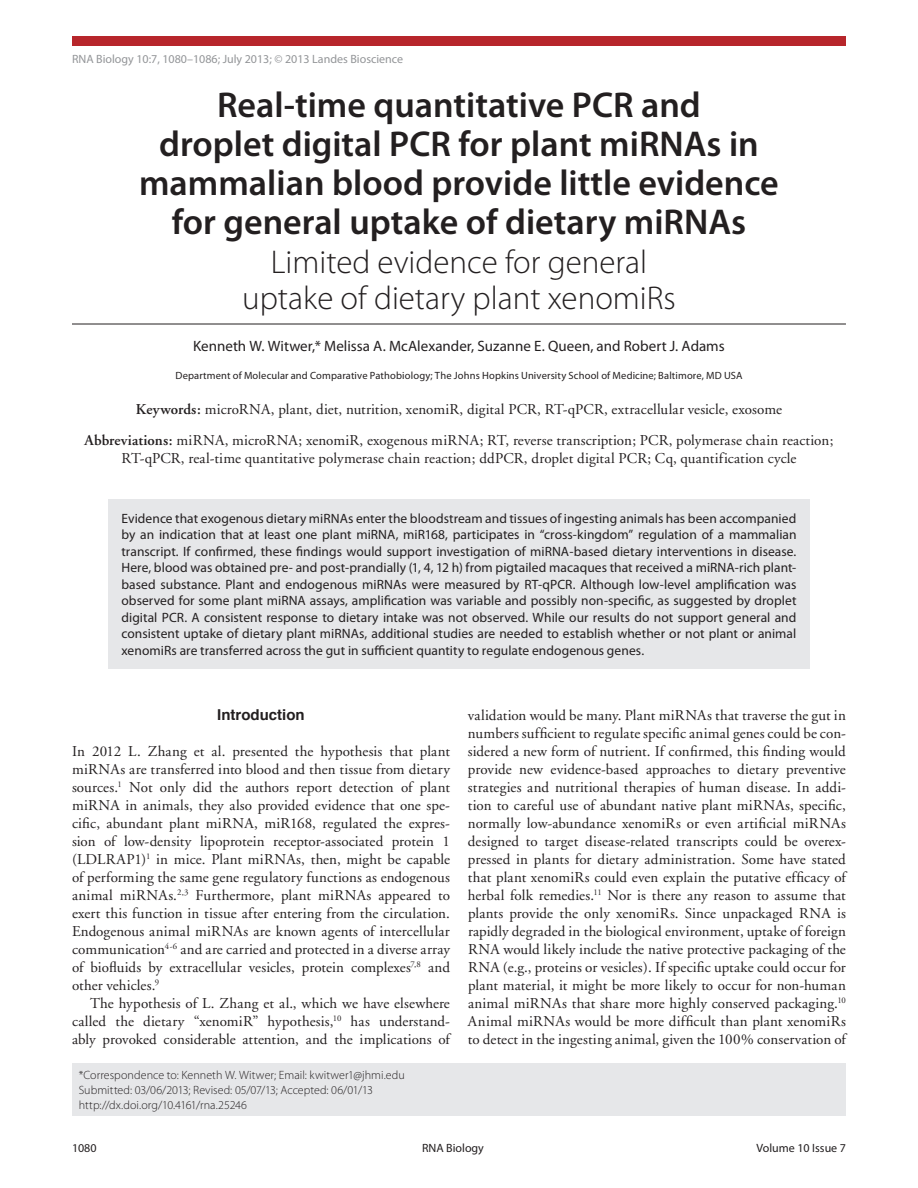
<style>
.page{position:relative;width:918px;height:1188px;background:#fff}
.page>*{position:absolute;margin:0;border:0;box-sizing:border-box;transform-origin:0 0}
.t1{font:600 36px/39px "Myriad Pro";color:#231f20;text-align:center}
.t2{font:300 33px/36px "Myriad Pro";color:#231f20;text-align:center}
.t3{font:15px/18px "Adobe Garamond";letter-spacing:.01em;color:#231f20;text-align:justify}
.t4{font:15px "Myriad Pro";color:#231f20}
.t5{font:700 15px "Helvetica";color:#231f20}
.t6{font:13.5px/16.5px "Myriad Pro";letter-spacing:.005em;color:#231f20;text-align:justify}
.t7{font:300 12px/15px "Myriad Pro";letter-spacing:.005em;color:#231f20}
.t8{font:12px "Myriad Pro";color:#939598}
.t9{font:12px "Myriad Pro";color:#231f20}
.t10{font:10.5px "Myriad Pro";letter-spacing:.015em;color:#231f20}
.s1{font-weight:600}
</style>
<div class="page">
<div style="left:72px;top:36px;width:774px;height:10px;background:#b7262b"></div>
<div style="left:72px;top:1063px;width:774px;height:53px;background:#e6e7e9"></div>
<div style="left:108px;top:499px;width:702px;height:169px;background:#e6e7e9"></div>
<hr style="left:72px;top:324px;width:774px;height:1px;background:#231f20">
<p class="t8" style="left:72px;top:52px;width:333px">RNA Biology 10:7, 1080–1086; July 2013; © 2013 Landes Bioscience</p>
<h1 class="t1" style="left:139px;top:85px;width:641px">Real-time quantitative PCR and<br>droplet digital PCR for plant miRNAs in mammalian blood provide little evidence for general uptake of dietary miRNAs</h1>
<h2 class="t2" style="left:242px;top:243px;width:435px">Limited evidence for general uptake of dietary plant xenomiRs</h2>
<p class="t4" style="left:193px;top:337px;width:533px">Kenneth W. Witwer,* Melissa A. McAlexander, Suzanne E. Queen, and Robert J. Adams</p>
<p class="t10" style="left:175px;top:370px;width:568px">Department of Molecular and Comparative Pathobiology; The Johns Hopkins University School of Medicine; Baltimore, MD USA</p>
<p class="t3" style="left:84px;top:394px;width:751px;line-height:31.5px;text-align:center"><span class="s1">Keywords:</span> microRNA, plant, diet, nutrition, xenomiR, digital PCR, RT-qPCR, extracellular vesicle, exosome<br><span class="s1">Abbreviations:</span> miRNA, microRNA; xenomiR, exogenous miRNA; RT, reverse transcription; PCR, polymerase chain reaction;</p>
<p class="t3" style="left:122px;top:450px;width:676px">RT-qPCR, real-time quantitative polymerase chain reaction; ddPCR, droplet digital PCR; Cq, quantification cycle</p>
<p class="t6" style="left:121px;top:510px;width:677px">Evidence that exogenous dietary miRNAs enter the bloodstream and tissues of ingesting animals has been accompanied by an indication that at least one plant miRNA, miR168, participates in “cross-kingdom” regulation of a mammalian transcript. If confirmed, these findings would support investigation of miRNA-based dietary interventions in disease.<br>Here, blood was obtained pre- and post-prandially (1, 4, 12 h) from pigtailed macaques that received a miRNA-rich plant&shy;based substance. Plant and endogenous miRNAs were measured by RT-qPCR. Although low-level amplification was observed for some plant miRNA assays, amplification was variable and possibly non-specific, as suggested by droplet digital PCR. A consistent response to dietary intake was not observed. While our results do not support general and consistent uptake of dietary plant miRNAs, additional studies are needed to establish whether or not plant or animal xenomiRs are transferred across the gut in sufficient quantity to regulate endogenous genes.</p>
<p class="t5" style="left:217px;top:704px;width:89px">Introduction</p>
<p class="t3" style="left:72px;top:743px;width:379px">In 2012 L. Zhang et al. presented the hypothesis that plant miRNAs are transferred into blood and then tissue from dietary sources.<sup>1</sup> Not only did the authors report detection of plant miRNA in animals, they also provided evidence that one spe&shy;cific, abundant plant miRNA, miR168, regulated the expres&shy;sion of low-density lipoprotein receptor-associated protein 1 (LDLRAP1)<sup>1</sup> in mice. Plant miRNAs, then, might be capable of performing the same gene regulatory functions as endogenous animal miRNAs.<sup>2,3</sup> Furthermore, plant miRNAs appeared to exert this function in tissue after entering from the circulation.<br>Endogenous animal miRNAs are known agents of intercellular communication<sup>4-6</sup> and are carried and protected in a diverse array of biofluids by extracellular vesicles, protein complexes<sup>7,8</sup> and other vehicles.<sup>9</sup></p>
<p class="t3" style="left:72px;top:995px;width:379px;text-indent:18px">The hypothesis of L. Zhang et al., which we have elsewhere called the dietary “xenomiR” hypothesis,<sup>10</sup> has understand&shy;ably provoked considerable attention, and the implications of</p>
<p class="t7" style="left:79px;top:1068px;width:327px">*Correspondence to: Kenneth W. Witwer; Email: kwitwer1@jhmi.edu<br>Submitted: 03/06/2013; Revised: 05/07/13; Accepted: 06/01/13 http://dx.doi.org/10.4161/rna.25246</p>
<p class="t3" style="left:468px;top:707px;width:380px">validation would be many. Plant miRNAs that traverse the gut in numbers sufficient to regulate specific animal genes could be con&shy;sidered a new form of nutrient. If confirmed, this finding would provide new evidence-based approaches to dietary preventive strategies and nutritional therapies of human disease. In addi&shy;tion to careful use of abundant native plant miRNAs, specific, normally low-abundance xenomiRs or even artificial miRNAs designed to target disease-related transcripts could be overex&shy;pressed in plants for dietary administration. Some have stated that plant xenomiRs could even explain the putative efficacy of herbal folk remedies.<sup>11</sup> Nor is there any reason to assume that plants provide the only xenomiRs. Since unpackaged RNA is rapidly degraded in the biological environment, uptake of foreign RNA would likely include the native protective packaging of the RNA (e.g., proteins or vesicles). If specific uptake could occur for plant material, it might be more likely to occur for non-human animal miRNAs that share more highly conserved packaging.<sup>10<br></sup>Animal miRNAs would be more difficult than plant xenomiRs to detect in the ingesting animal, given the 100% conservation of</p>
<p class="t9" style="left:72px;top:1141px;width:26px">1080</p>
<p class="t9" style="left:422px;top:1141px;width:63px">RNA Biology</p>
<p class="t9" style="left:757px;top:1141px;width:91px">Volume 10 Issue 7</p>
</div>
